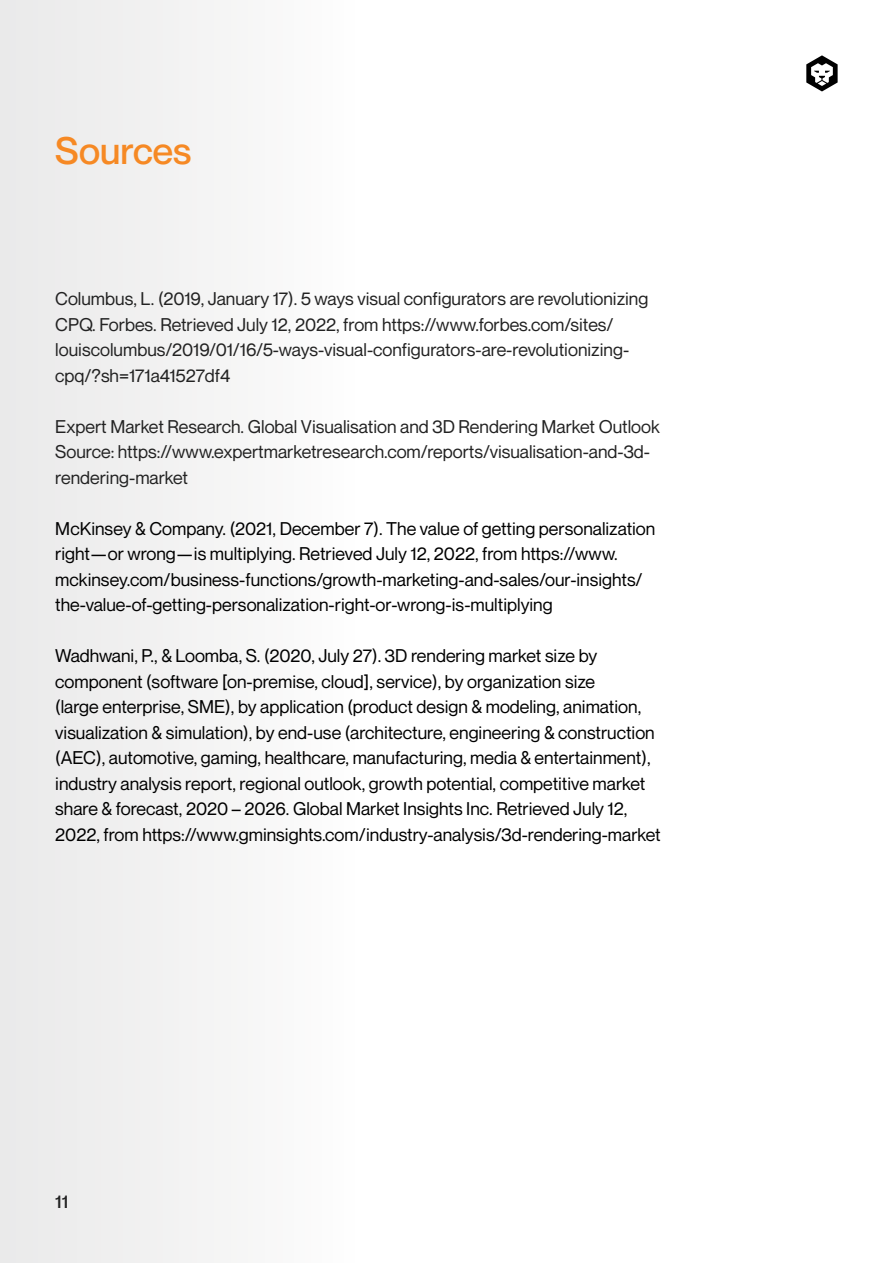
<style>
.page{position:relative;width:893px;height:1263px;background:#fff}
.page>*{position:absolute;margin:0;border:0;box-sizing:border-box;transform-origin:0 0}
.t1{font:500 37.5px "Neue Montreal";color:#f68924}
.t2{font:18px/25.5px "Neue Montreal";color:#000}
.t3{font:18px/25.5px "Neue Montreal";color:#222}
.t4{font:500 18px "Neue Montreal";color:#222}
</style>
<div class="page">
<div style="left:0;top:0;width:356px;height:1263px;background:#f3f2f2"></div>
<svg style="left:806px;top:55px;width:32px;height:36px"></svg>
<h1 class="t1" style="left:55px;top:128px;width:138px">Sources</h1>
<p class="t3" style="left:55px;top:286px;width:595px">Columbus, L. (2019, January 17). 5 ways visual configurators are revolutionizing CPQ. Forbes. Retrieved July 12, 2022, from https://www.forbes.com/sites/ louiscolumbus/2019/01/16/5-ways-visual-configurators-are-revolutionizing&shy;cpq/?sh=171a41527df4</p>
<p class="t3" style="left:55px;top:414px;width:606px">Expert Market Research. Global Visualisation and 3D Rendering Market Outlook<br>Source: https://www.expertmarketresearch.com/reports/visualisation-and-3d&shy;rendering-market</p>
<p class="t2" style="left:55px;top:516px;width:602px">McKinsey &amp; Company. (2021, December 7). The value of getting personalization right—or wrong—is multiplying. Retrieved July 12, 2022, from https://www. mckinsey.com/business-functions/growth-marketing-and-sales/our-insights/ the-value-of-getting-personalization-right-or-wrong-is-multiplying</p>
<p class="t2" style="left:55px;top:643px;width:607px">Wadhwani, P., &amp; Loomba, S. (2020, July 27). 3D rendering market size by component (software [on-premise, cloud], service), by organization size<br>(large enterprise, SME), by application (product design &amp; modeling, animation, visualization &amp; simulation), by end-use (architecture, engineering &amp; construction (AEC), automotive, gaming, healthcare, manufacturing, media &amp; entertainment), industry analysis report, regional outlook, growth potential, competitive market share &amp; forecast, 2020 – 2026. Global Market Insights Inc. Retrieved July 12, 2022, from https://www.gminsights.com/industry-analysis/3d-rendering-market</p>
<p class="t4" style="left:55px;top:1190px;width:15px">11</p>
</div>
